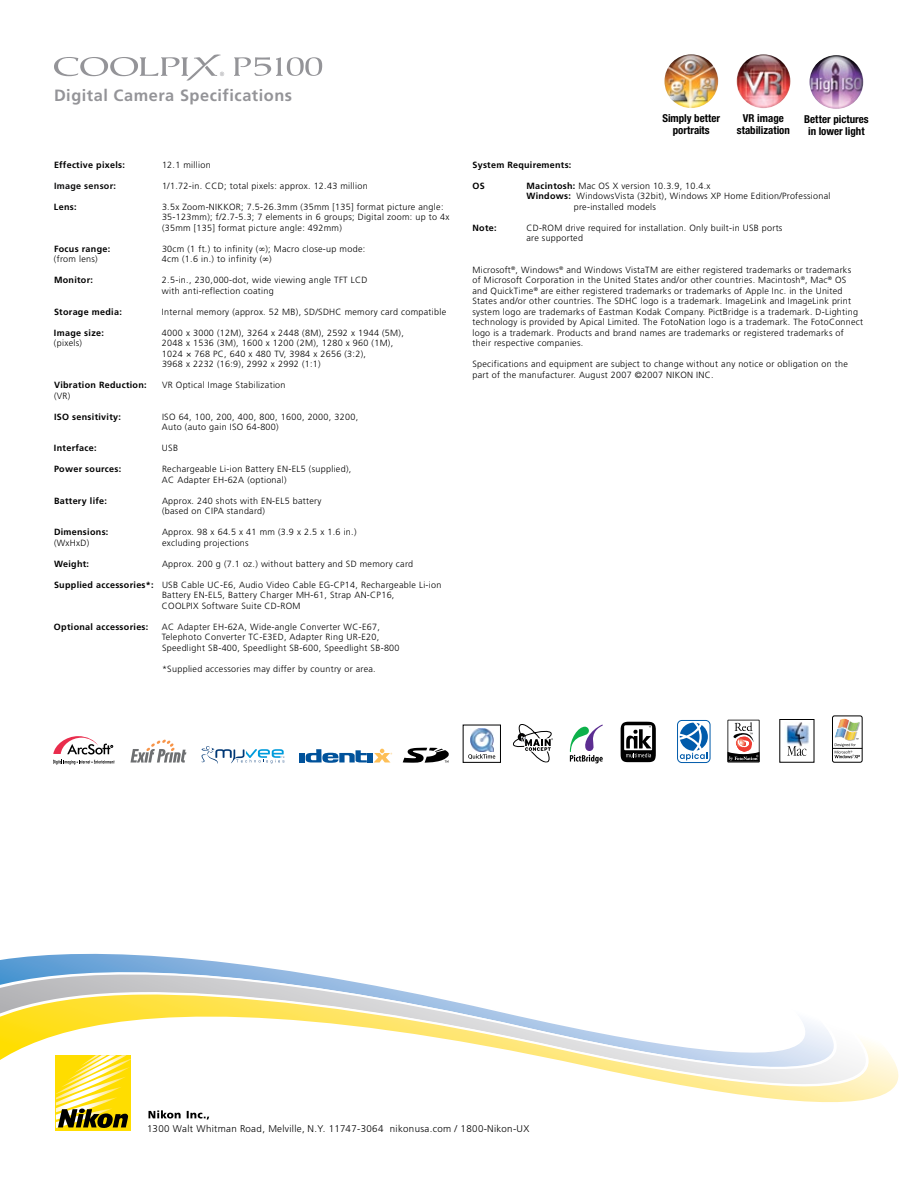
<style>
.page{position:relative;width:918px;height:1188px;background:#fff}
.page>*{position:absolute;margin:0;border:0;box-sizing:border-box;transform-origin:0 0}
.t1{font:700 16.35px "Frutiger";letter-spacing:.035em;color:#949498}
.t2{font:700 condensed 10.95px/11.7px "Helvetica Neue";color:#000;text-align:center}
.t3{font:300 9.75px "Frutiger";letter-spacing:.035em;color:#000}
.t4{font:300 9px/10.5px "Frutiger";letter-spacing:.035em;color:#000}
.t5{font:700 9px "Frutiger";letter-spacing:.035em;color:#000}
.t6{font:700 9px "Frutiger";letter-spacing:.035em;color:#0c0c0d}
.s1{font-weight:700}
</style>
<div class="page">
<svg style="left:0;top:953px;width:899px;height:163px"></svg>
<svg style="left:832px;top:716px;width:30px;height:46px"></svg>
<div style="left:832px;top:715px;width:31px;height:48px;border:1px solid #000;border-radius:2px"></div>
<hr style="left:832px;top:748px;width:30px;height:1px;background:#000">
<svg style="left:835px;top:718px;width:25px;height:40px"></svg>
<img style="left:786px;top:722px;width:23px;height:24px">
<svg style="left:787px;top:746px;width:19px;height:10px"></svg>
<svg style="left:468px;top:754px;width:27px;height:5px"></svg>
<img style="left:470px;top:729px;width:23px;height:22px">
<div style="left:677px;top:720px;width:33px;height:43px;border:1px solid #005bab;border-radius:4px"></div>
<svg style="left:680px;top:723px;width:28px;height:37px"></svg>
<svg style="left:727px;top:720px;width:33px;height:43px"></svg>
<svg style="left:130px;top:740px;width:56px;height:23px"></svg>
<svg style="left:53px;top:736px;width:62px;height:29px"></svg>
<div style="left:300px;top:753px;width:5px;height:9px;background:#00529b"></div>
<svg style="left:306px;top:749px;width:61px;height:14px"></svg>
<div style="left:368px;top:753px;width:5px;height:9px;background:#00529b"></div>
<svg style="left:374px;top:749px;width:18px;height:13px"></svg>
<svg style="left:513px;top:724px;width:40px;height:39px"></svg>
<svg style="left:570px;top:725px;width:33px;height:38px"></svg>
<svg style="left:403px;top:748px;width:46px;height:15px"></svg>
<svg style="left:620px;top:721px;width:36px;height:42px"></svg>
<svg style="left:201px;top:746px;width:83px;height:18px"></svg>
<svg style="left:234px;top:57px;width:88px;height:19px"></svg>
<svg style="left:54px;top:54px;width:170px;height:27px"></svg>
<svg style="left:54px;top:1053px;width:79px;height:78px"></svg>
<div style="left:56px;top:1055px;width:75px;height:75px;background:#fd0"></div>
<svg style="left:56px;top:1055px;width:75px;height:73px"></svg>
<svg style="left:148px;top:1110px;width:33px;height:9px"></svg>
<svg style="left:187px;top:1111px;width:22px;height:9px"></svg>
<img style="left:664px;top:54px;width:54px;height:54px;border-radius:50%">
<img style="left:810px;top:55px;width:53px;height:54px;border-radius:50%">
<img style="left:737px;top:54px;width:53px;height:54px;border-radius:50%">
<h1 class="t1" style="left:54px;top:85px;width:240px">Digital Camera Specifications</h1>
<p class="t5" style="left:54px;top:159px;width:73px">Effective pixels:</p>
<p class="t4" style="left:162px;top:160px;width:50px">12.1 million</p>
<p class="t6" style="left:54px;top:180px;width:64px">Image sensor:</p>
<p class="t4" style="left:162px;top:181px;width:207px">1/1.72-in. CCD; total pixels: approx. 12.43 million</p>
<p class="t5" style="left:54px;top:201px;width:24px">Lens:</p>
<p class="t4" style="left:162px;top:202px;width:289px">3.5x Zoom-NIKKOR; 7.5-26.3mm (35mm [135] format picture angle:<br>35-123mm); f/2.7-5.3; 7 elements in 6 groups; Digital zoom: up to 4x (35mm [135] format picture angle: 492mm)</p>
<p class="t5" style="left:54px;top:243px;width:58px">Focus range:</p>
<p class="t4" style="left:162px;top:244px;width:205px">30cm (1 ft.) to infinity (∞); Macro close-up mode:</p>
<p class="t4" style="left:54px;top:254px;width:45px">(from lens)</p>
<p class="t4" style="left:162px;top:254px;width:111px">4cm (1.6 in.) to infinity (∞)</p>
<p class="t5" style="left:54px;top:275px;width:41px">Monitor:</p>
<p class="t4" style="left:162px;top:275px;width:207px">2.5-in., 230,000-dot, wide viewing angle TFT LCD with anti-reflection coating</p>
<p class="t5" style="left:54px;top:306px;width:69px">Storage media:</p>
<p class="t4" style="left:162px;top:307px;width:286px">Internal memory (approx. 52 MB), SD/SDHC memory card compatible</p>
<p class="t5" style="left:54px;top:327px;width:51px">Image size:</p>
<p class="t4" style="left:162px;top:328px;width:243px">4000 x 3000 (12M), 3264 x 2448 (8M), 2592 x 1944 (5M),</p>
<p class="t4" style="left:54px;top:338px;width:30px">(pixels)</p>
<p class="t4" style="left:162px;top:338px;width:233px">2048 x 1536 (3M), 1600 x 1200 (2M), 1280 x 960 (1M),<br>1024 × 768 PC, 640 x 480 TV, 3984 x 2656 (3:2),<br>3968 x 2232 (16:9), 2992 x 2992 (1:1)</p>
<p class="t5" style="left:54px;top:380px;width:94px">Vibration Reduction:</p>
<p class="t4" style="left:162px;top:380px;width:125px">VR Optical Image Stabilization</p>
<p class="t4" style="left:54px;top:391px;width:18px">(VR)</p>
<p class="t5" style="left:54px;top:411px;width:68px">ISO sensitivity:</p>
<p class="t4" style="left:162px;top:412px;width:198px">ISO 64, 100, 200, 400, 800, 1600, 2000, 3200,<br>Auto (auto gain ISO 64-800)</p>
<p class="t5" style="left:54px;top:443px;width:44px">Interface:</p>
<p class="t4" style="left:162px;top:443px;width:18px">USB</p>
<p class="t5" style="left:54px;top:464px;width:69px">Power sources:</p>
<p class="t4" style="left:162px;top:464px;width:191px">Rechargeable Li-ion Battery EN-EL5 (supplied),<br>AC Adapter EH-62A (optional)</p>
<p class="t5" style="left:54px;top:495px;width:55px">Battery life:</p>
<p class="t4" style="left:162px;top:496px;width:161px">Approx. 240 shots with EN-EL5 battery (based on CIPA standard)</p>
<p class="t5" style="left:54px;top:527px;width:56px">Dimensions:</p>
<p class="t4" style="left:162px;top:527px;width:196px">Approx. 98 x 64.5 x 41 mm (3.9 x 2.5 x 1.6 in.)</p>
<p class="t4" style="left:54px;top:538px;width:37px">(WxHxD)</p>
<p class="t4" style="left:162px;top:538px;width:88px">excluding projections</p>
<p class="t5" style="left:54px;top:558px;width:37px">Weight:</p>
<p class="t4" style="left:162px;top:559px;width:253px">Approx. 200 g (7.1 oz.) without battery and SD memory card</p>
<p class="t4" style="left:162px;top:580px;width:281px;text-indent:-108px"><span class="s1">Supplied accessories*:</span> USB Cable UC-E6, Audio Video Cable EG-CP14, Rechargeable Li-ion<br>Battery EN-EL5, Battery Charger MH-61, Strap AN-CP16,<br>COOLPIX Software Suite CD-ROM</p>
<p class="t5" style="left:54px;top:621px;width:96px">Optional accessories:</p>
<p class="t4" style="left:162px;top:622px;width:239px">AC Adapter EH-62A, Wide-angle Converter WC-E67,<br>Telephoto Converter TC-E3ED, Adapter Ring UR-E20,<br>Speedlight SB-400, Speedlight SB-600, Speedlight SB-800</p>
<p class="t4" style="left:162px;top:664px;width:215px">*Supplied accessories may differ by country or area.</p>
<p class="t2" style="left:662px;top:112px;width:59px">Simply better portraits</p>
<p class="t2" style="left:804px;top:113px;width:66px">Better pictures in lower light</p>
<p class="t2" style="left:737px;top:112px;width:55px">VR image stabilization</p>
<p class="t5" style="left:472px;top:159px;width:100px">System Requirements:</p>
<p class="t5" style="left:472px;top:180px;width:14px">OS</p>
<p class="t4" style="left:526px;top:181px;width:186px"><span class="s1">Macintosh:</span> Mac OS X version 10.3.9, 10.4.x</p>
<p class="t4" style="left:526px;top:191px;width:305px"><span class="s1">Windows:</span> WindowsVista (32bit), Windows XP Home Edition/Professional</p>
<p class="t4" style="left:574px;top:202px;width:83px">pre-installed models</p>
<p class="t5" style="left:472px;top:222px;width:26px">Note:</p>
<p class="t4" style="left:526px;top:223px;width:257px">CD-ROM drive required for installation. Only built-in USB ports are supported</p>
<p class="t4" style="left:472px;top:265px;width:392px">Microsoft<sup>®</sup>, Windows<sup>®</sup> and Windows VistaTM are either registered trademarks or trademarks<br>of Microsoft Corporation in the United States and/or other countries. Macintosh<sup>®</sup>, Mac<sup>®</sup> OS and QuickTime<sup>®</sup> are either registered trademarks or trademarks of Apple Inc. in the United States and/or other countries. The SDHC logo is a trademark. ImageLink and ImageLink print system logo are trademarks of Eastman Kodak Company. PictBridge is a trademark. D-Lighting technology is provided by Apical Limited. The FotoNation logo is a trademark. The FotoConnect logo is a trademark. Products and brand names are trademarks or registered trademarks of their respective companies.</p>
<p class="t4" style="left:472px;top:359px;width:377px">Specifications and equipment are subject to change without any notice or obligation on the part of the manufacturer. August 2007 ©2007 NIKON INC.</p>
<p class="t3" style="left:147px;top:1123px;width:384px">1300 Walt Whitman Road, Melville, N.Y. 11747-3064 nikonusa.com / 1800-Nikon-UX</p>
</div>
